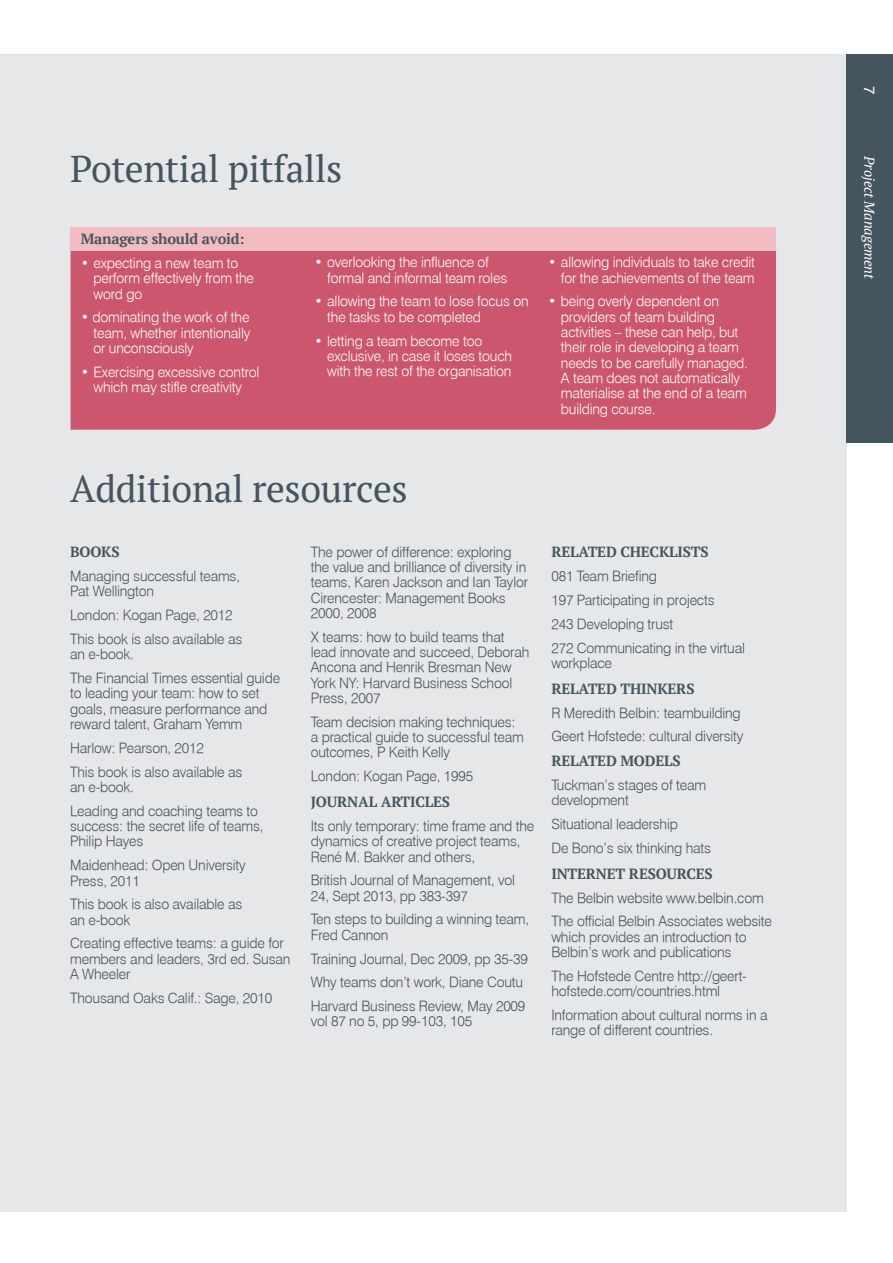
<style>
.page{position:relative;width:893px;height:1263px;background:#fff}
.page>*{position:absolute;margin:0;border:0;box-sizing:border-box;transform-origin:0 0}
.t1{font:37.5px "PT Serif";letter-spacing:-.01em;color:#45555f}
.t2{font:15px "Swiss 721 BT";color:#fff}
.t3{font:700 14.7px "PT Serif";letter-spacing:-.015em;color:#45555f}
.t4{font:14.1px/15.3px "Swiss 721 Light BT";letter-spacing:-.015em;color:#45555f}
.t5{font:14.1px/15.3px "Swiss 721 Light BT";letter-spacing:-.015em;color:#fff}
.t6{font:italic 14.1px "PT Serif";letter-spacing:-.005em;color:#fff}
</style>
<div class="page">
<div style="left:0;top:54px;width:847px;height:1158px;background:#e6e7e9"></div>
<div style="left:847px;top:54px;width:46px;height:388px;background:#45555f"></div>
<div style="left:71px;top:251px;width:705px;height:179px;background:#cc566d"></div>
<div style="left:70px;top:227px;width:706px;height:24px;background:#f1bcc2"></div>
<h1 class="t1" style="left:70px;top:144px;width:274px">Potential pitfalls</h1>
<p class="t3" style="left:81px;top:229px;width:165px">Managers should avoid:</p>
<p class="t5" style="left:94px;top:255px;width:162px;text-indent:-13px">• expecting a new team to perform effectively from the word go</p>
<p class="t5" style="left:94px;top:310px;width:158px;text-align:justify;text-indent:-13px">• dominating the work of the team, whether intentionally or unconsciously</p>
<p class="t5" style="left:81px;top:364px;width:180px;text-align:center">• Exercising excessive control which may stifle creativity</p>
<p class="t5" style="left:327px;top:255px;width:181px;text-indent:-13px">• overlooking the influence of formal and informal team roles</p>
<p class="t5" style="left:327px;top:294px;width:203px;text-indent:-13px">• allowing the team to lose focus on the tasks to be completed</p>
<p class="t5" style="left:327px;top:333px;width:186px;text-indent:-13px">• letting a team become too exclusive, in case it loses touch with the rest of the organisation</p>
<p class="t5" style="left:548px;top:255px;width:208px;text-align:right">• allowing individuals to take credit for the achievements of the team</p>
<p class="t5" style="left:561px;top:294px;width:189px;text-indent:-13px">• being overly dependent on providers of team building activities – these can help, but their role in developing a team needs to be carefully managed.<br>A team does not automatically materialise at the end of a team building course.</p>
<h1 class="t1" style="left:70px;top:464px;width:339px">Additional resources</h1>
<p class="t3" style="left:70px;top:542px;width:51px">BOOKS</p>
<p class="t4" style="left:70px;top:568px;width:171px">Managing successful teams,<br>Pat Wellington</p>
<p class="t4" style="left:70px;top:603px;width:174px;line-height:23.9px">London: Kogan Page, 2012<br>This book is also available as</p>
<p class="t4" style="left:70px;top:642px;width:212px;line-height:23.9px">an e-book.<br>The Financial Times essential guide</p>
<p class="t4" style="left:70px;top:686px;width:199px">to leading your team: how to set goals, measure performance and reward talent, Graham Yemm</p>
<p class="t4" style="left:70px;top:736px;width:174px;line-height:23.9px">Harlow: Pearson, 2012<br>This book is also available as</p>
<p class="t4" style="left:70px;top:775px;width:189px;line-height:23.9px">an e-book.<br>Leading and coaching teams to</p>
<p class="t4" style="left:70px;top:818px;width:195px">success: the secret life of teams,<br>Philip Hayes</p>
<p class="t4" style="left:70px;top:857px;width:177px">Maidenhead: Open University<br>Press, 2011</p>
<p class="t4" style="left:70px;top:896px;width:174px">This book is also available as an e-book</p>
<p class="t4" style="left:70px;top:936px;width:222px">Creating effective teams: a guide for members and leaders, 3rd ed. Susan<br>A Wheeler</p>
<p class="t4" style="left:70px;top:990px;width:204px">Thousand Oaks Calif.: Sage, 2010</p>
<p class="t4" style="left:311px;top:544px;width:219px">The power of difference: exploring the value and brilliance of diversity in teams, Karen Jackson and Ian Taylor<br>Cirencester: Management Books<br>2000, 2008</p>
<p class="t4" style="left:311px;top:629px;width:220px">X teams: how to build teams that lead innovate and succeed, Deborah<br>Ancona and Henrik Bresman New<br>York NY: Harvard Business School<br>Press, 2007</p>
<p class="t4" style="left:311px;top:714px;width:215px">Team decision making techniques: a practical guide to successful team outcomes, P Keith Kelly</p>
<p class="t4" style="left:311px;top:768px;width:164px">London: Kogan Page, 1995</p>
<p class="t3" style="left:311px;top:792px;width:141px">JOURNAL ARTICLES</p>
<p class="t4" style="left:311px;top:818px;width:225px">Its only temporary: time frame and the dynamics of creative project teams,<br>René M. Bakker and others,</p>
<p class="t4" style="left:311px;top:872px;width:206px">British Journal of Management, vol<br>24, Sept 2013, pp 383-397</p>
<p class="t4" style="left:311px;top:912px;width:220px">Ten steps to building a winning team,<br>Fred Cannon</p>
<p class="t4" style="left:311px;top:946px;width:219px;line-height:23.9px">Training Journal, Dec 2009, pp 35-39<br>Why teams don’t work, Diane Coutu<br>Harvard Business Review, May 2009</p>
<p class="t4" style="left:311px;top:1014px;width:163px">vol 87 no 5, pp 99-103, 105</p>
<p class="t3" style="left:551px;top:542px;width:159px">RELATED CHECKLISTS</p>
<p class="t4" style="left:551px;top:564px;width:195px;line-height:23.9px">081 Team Briefing<br>197 Participating in projects<br>243 Developing trust<br>272 Communicating in the virtual</p>
<p class="t4" style="left:551px;top:655px;width:62px">workplace</p>
<p class="t3" style="left:551px;top:679px;width:145px">RELATED THINKERS</p>
<p class="t4" style="left:551px;top:701px;width:194px;line-height:23.9px">R Meredith Belbin: teambuilding<br>Geert Hofstede: cultural diversity</p>
<p class="t3" style="left:551px;top:751px;width:131px">RELATED MODELS</p>
<p class="t4" style="left:551px;top:777px;width:156px">Tuckman’s stages of team development</p>
<p class="t4" style="left:551px;top:812px;width:161px;line-height:23.9px">Situational leadership<br>De Bono’s six thinking hats</p>
<p class="t3" style="left:551px;top:864px;width:163px">INTERNET RESOURCES</p>
<p class="t4" style="left:551px;top:886px;width:222px;line-height:23.9px">The Belbin website www.belbin.com<br>The official Belbin Associates website</p>
<p class="t4" style="left:551px;top:929px;width:197px">which provides an introduction to<br>Belbin’s work and publications</p>
<p class="t4" style="left:551px;top:968px;width:197px">The Hofstede Centre http://geert&shy;hofstede.com/countries.html</p>
<p class="t4" style="left:551px;top:1007px;width:218px">Information about cultural norms in a range of different countries.</p>
<p class="t2" style="left:879px;top:86px;width:10px;rotate:90deg">7</p>
<p class="t6" style="left:878px;top:156px;width:124px;rotate:90deg">Project Management</p>
</div>
